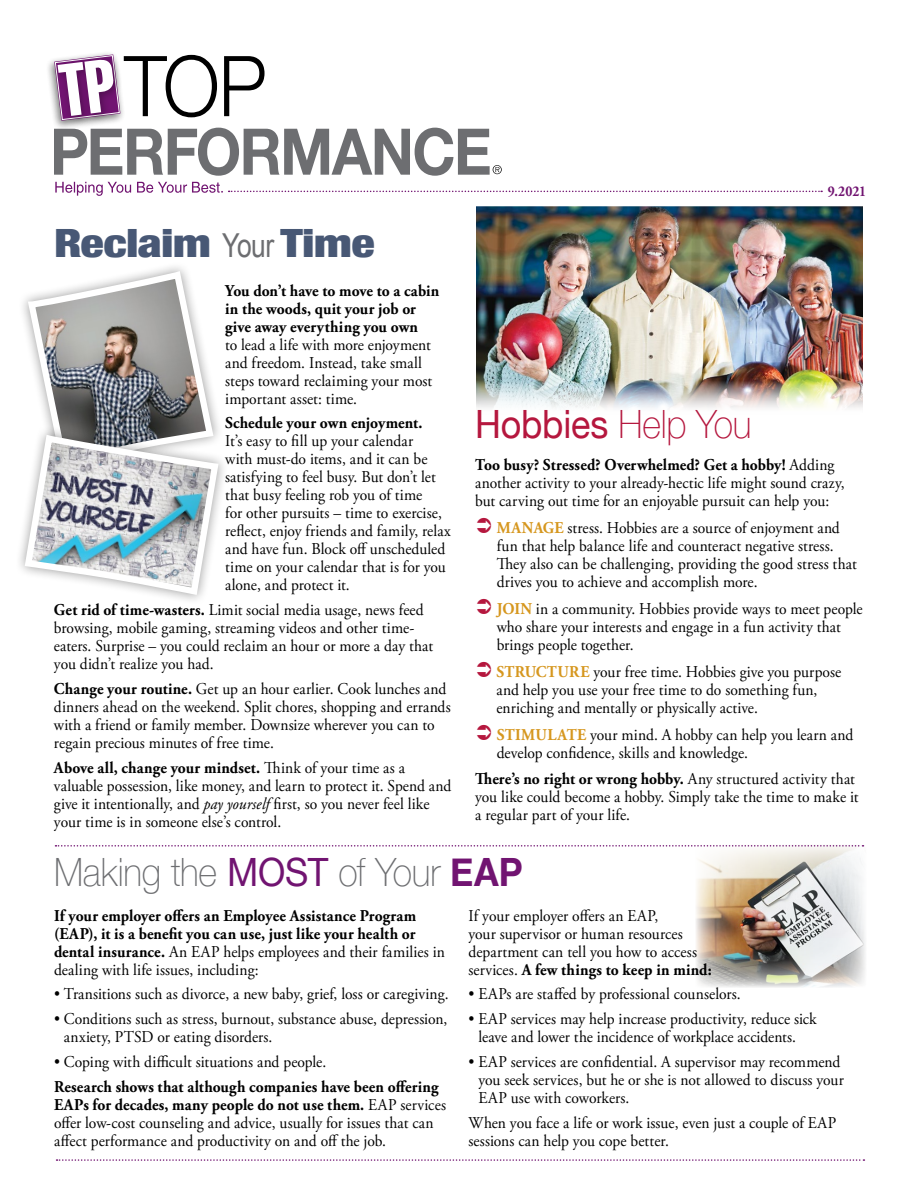
<style>
.page{position:relative;width:918px;height:1188px;background:#fff}
.page>*{position:absolute;margin:0;border:0;box-sizing:border-box;transform-origin:0 0}
.Adobe_Garamond_body{font:100 39px "Helvetica Neue";letter-spacing:-.005em;color:#6d6e71;scale:.92 1}
.Adobe_Garamond_Headl{font:900 condensed 39px "Helvetica Neue";letter-spacing:-.01em;color:#485875;scale:1.24 1}
.Adobe_Garamond_body-2{font:39px "Helvetica Neue";letter-spacing:-.005em;color:#b5173e;scale:.92 1}
.Adobe_Garamond_Headl-2{font:16.5px/18px "Adobe Garamond Pro";letter-spacing:.005em;color:#000;scale:.94 1}
.Adobe_Garamond_Headl-3{font:700 16.5px/18px "Adobe Garamond Pro";letter-spacing:.005em;color:#000;scale:.94 1}
.Adobe_Garamond_body-3{font:700 15px "Adobe Garamond Pro";color:#711471;scale:.9 1}
.s1{font-family:"Arial Narrow";font-weight:400;font-stretch:normal;font-size:33px;color:#6d6e71}
.s2{font-weight:700}
.s3{font-style:italic}
.s4{font-weight:100}
.s5{font-weight:700;color:#d6971f}
.s6{font-weight:400;color:#711471}
.s7{font-weight:700;color:#711471}
.s8{font-weight:400}
</style>
<div class="page">
<img style="left:696px;top:845px;width:169px;height:143px">
<div style="left:45px;top:50px;width:81px;height:81px;background:#000;opacity:.3"></div>
<svg style="left:229px;top:191px;width:593px;height:1px"></svg>
<svg style="left:55px;top:182px;width:168px;height:14px"></svg>
<svg style="left:54px;top:128px;width:448px;height:48px"></svg>
<div style="left:52px;top:55px;width:71px;height:70px;background:#000;opacity:.3"></div>
<svg style="left:54px;top:54px;width:211px;height:67px"></svg>
<svg style="left:57px;top:1159px;width:807px;height:2px"></svg>
<svg style="left:24px;top:266px;width:187px;height:125px"></svg>
<img style="left:477px;top:207px;width:386px;height:201px">
<svg style="left:22px;top:391px;width:199px;height:209px"></svg>
<svg style="left:56px;top:845px;width:807px;height:2px"></svg>
<p class="Adobe_Garamond_Headl" style="left:54px;top:211px;width:260px">Reclaim <span class="s1">Your</span> Time</p>
<p class="Adobe_Garamond_Headl-2" style="left:225px;top:282px;width:229px"><span class="s2">You don’t have to move to a cabin in the woods, quit your job or give away everything you own<br></span>to lead a life with more enjoyment and freedom. Instead, take small steps toward reclaiming your most important asset: time.</p>
<p class="Adobe_Garamond_Headl-2" style="left:225px;top:415px;width:242px"><span class="s2">Schedule your own enjoyment.<br></span>It’s easy to fill up your calendar<br>with must-do items, and it can be satisfying to feel busy. But don’t let that busy feeling rob you of time<br>for other pursuits – time to exercise, reflect, enjoy friends and family, relax and have fun. Block off unscheduled time on your calendar that is for you alone, and protect it.</p>
<p class="Adobe_Garamond_Headl-2" style="left:54px;top:602px;width:405px"><span class="s2">Get rid of time-wasters.</span> Limit social media usage, news feed browsing, mobile gaming, streaming videos and other time&shy;eaters. Surprise – you could reclaim an hour or more a day that you didn’t realize you had.</p>
<p class="Adobe_Garamond_Headl-2" style="left:54px;top:680px;width:424px"><span class="s2">Change your routine.</span> Get up an hour earlier. Cook lunches and dinners ahead on the weekend. Split chores, shopping and errands with a friend or family member. Downsize wherever you can to regain precious minutes of free time.</p>
<p class="Adobe_Garamond_Headl-2" style="left:54px;top:759px;width:424px"><span class="s2">Above all, change your mindset.</span> Think of your time as a valuable possession, like money, and learn to protect it. Spend and give it intentionally, and <span class="s3">pay yourself</span> first, so you never feel like your time is in someone else’s control.</p>
<p class="Adobe_Garamond_body-3" style="left:828px;top:182px;width:44px">9.2021</p>
<p class="Adobe_Garamond_body-2" style="left:475px;top:396px;width:302px">Hobbies <span class="s4">Help You</span></p>
<p class="Adobe_Garamond_Headl-2" style="left:475px;top:456px;width:395px"><span class="s2">Too busy? Stressed? Overwhelmed? Get a hobby!</span> Adding another activity to your already-hectic life might sound crazy, but carving out time for an enjoyable pursuit can help you:</p>
<p class="Adobe_Garamond_Headl-2" style="left:497px;top:519px;width:385px"><span class="s5">MANAGE</span> stress. Hobbies are a source of enjoyment and fun that help balance life and counteract negative stress.<br>They also can be challenging, providing the good stress that drives you to achieve and accomplish more.</p>
<p class="Adobe_Garamond_Headl-2" style="left:497px;top:600px;width:391px"><span class="s5">JOIN</span> in a community. Hobbies provide ways to meet people who share your interests and engage in a fun activity that brings people together.</p>
<p class="Adobe_Garamond_Headl-2" style="left:497px;top:663px;width:368px"><span class="s5">STRUCTURE</span> your free time. Hobbies give you purpose and help you use your free time to do something fun, enriching and mentally or physically active.</p>
<p class="Adobe_Garamond_Headl-2" style="left:497px;top:726px;width:381px"><span class="s5">STIMULATE</span> your mind. A hobby can help you learn and develop confidence, skills and knowledge.</p>
<p class="Adobe_Garamond_Headl-2" style="left:475px;top:771px;width:409px"><span class="s2">There’s no right or wrong hobby.</span> Any structured activity that you like could become a hobby. Simply take the time to make it a regular part of your life.</p>
<p class="Adobe_Garamond_body" style="left:54px;top:842px;width:511px">Making the <span class="s6">MOST</span> of Your <span class="s7">EAP</span></p>
<p class="Adobe_Garamond_Headl-3" style="left:54px;top:907px;width:417px">If your employer offers an Employee Assistance Program (EAP), it is a benefit you can use, just like your health or dental insurance. <span class="s8">An EAP helps employees and their families in dealing with life issues, including:</span></p>
<p class="Adobe_Garamond_Headl-2" style="left:54px;top:986px;width:421px">• Transitions such as divorce, a new baby, grief, loss or caregiving.</p>
<p class="Adobe_Garamond_Headl-2" style="left:64px;top:1010px;width:409px;text-indent:-10px">• Conditions such as stress, burnout, substance abuse, depression, anxiety, PTSD or eating disorders.</p>
<p class="Adobe_Garamond_Headl-2" style="left:54px;top:1053px;width:291px">• Coping with difficult situations and people.</p>
<p class="Adobe_Garamond_Headl-2" style="left:54px;top:1078px;width:419px"><span class="s2">Research shows that although companies have been offering EAPs for decades, many people do not use them.</span> EAP services offer low-cost counseling and advice, usually for issues that can affect performance and productivity on and off the job.</p>
<p class="Adobe_Garamond_Headl-2" style="left:469px;top:907px;width:260px">If your employer offers an EAP,<br>your supervisor or human resources department can tell you how to access services. <span class="s2">A few things to keep in mind:</span></p>
<p class="Adobe_Garamond_Headl-2" style="left:469px;top:986px;width:291px">• EAPs are staffed by professional counselors.</p>
<p class="Adobe_Garamond_Headl-2" style="left:478px;top:1010px;width:361px;text-indent:-10px">• EAP services may help increase productivity, reduce sick leave and lower the incidence of workplace accidents.</p>
<p class="Adobe_Garamond_Headl-2" style="left:478px;top:1053px;width:390px;text-indent:-10px">• EAP services are confidential. A supervisor may recommend you seek services, but he or she is not allowed to discuss your<br>EAP use with coworkers.</p>
<p class="Adobe_Garamond_Headl-2" style="left:469px;top:1114px;width:393px">When you face a life or work issue, even just a couple of EAP sessions can help you cope better.</p>
</div>
